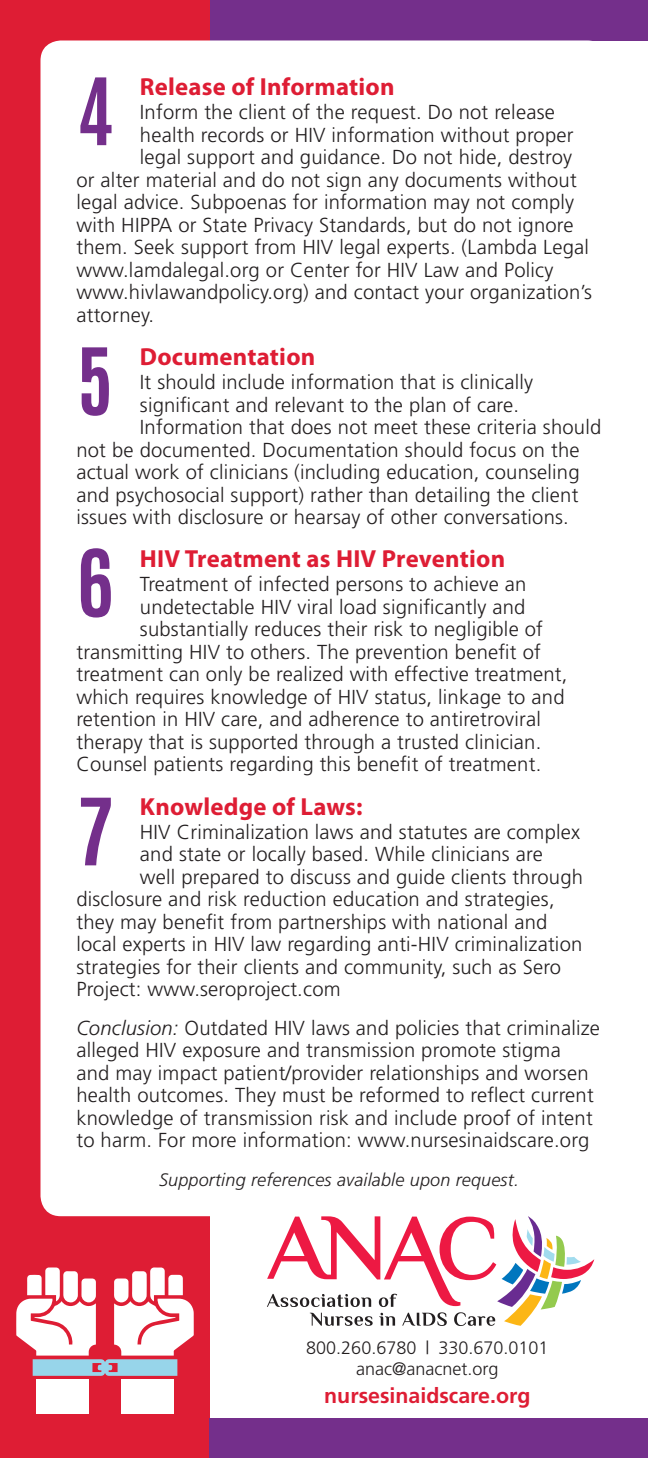
<style>
.page{position:relative;width:648px;height:1458px;background:#fff}
.page>*{position:absolute;margin:0;border:0;box-sizing:border-box;transform-origin:0 0}
.ANAC_Light_general_t{font:700 78.75px "Antonio";color:#742f8b}
.ANAC-TOC_Heads{font:700 24.75px "Myriad Pro";letter-spacing:.01em;color:#de1d34}
.t1{font:700 21.38px "Frutiger";color:#de1d34}
.ANAC_Light_general_t-2{font:300 20.25px/22.5px "Frutiger LT Std";letter-spacing:.01em;color:#231f20}
.ANAC_Light_general_t-3{font:italic 300 18px "Frutiger LT Std";letter-spacing:.01em;color:#231f20}
.t2{font:300 18px/20.2px "Frutiger";color:#231f20;text-align:center}
.s1{font-style:italic}
</style>
<div class="page">
<div style="left:207px;top:0;width:441px;height:40px;background:#742f8b"></div>
<div style="left:0;top:0;width:210px;height:1458px;background:#de1d34"></div>
<div style="left:40px;top:40px;width:568px;height:1176px;background:#fff;border-radius:20px"></div>
<div style="left:121px;top:1380px;width:53px;height:34px;background:#fff"></div>
<div style="left:36px;top:1379px;width:53px;height:35px;background:#fff"></div>
<svg style="left:16px;top:1267px;width:178px;height:109px"></svg>
<svg style="left:267px;top:1216px;width:327px;height:110px"></svg>
<div style="left:210px;top:1418px;width:438px;height:40px;background:#742f8b"></div>
<p class="ANAC-TOC_Heads" style="left:140px;top:71px;width:256px">Release of Information</p>
<p class="ANAC_Light_general_t-2" style="left:140px;top:101px;width:416px">Inform the client of the request. Do not release</p>
<p class="ANAC_Light_general_t-2" style="left:140px;top:124px;width:435px">health records or HIV information without proper</p>
<p class="ANAC_Light_general_t-2" style="left:140px;top:146px;width:434px">legal support and guidance. Do not hide, destroy</p>
<p class="ANAC_Light_general_t-2" style="left:76px;top:169px;width:502px">or alter material and do not sign any documents without</p>
<p class="ANAC_Light_general_t-2" style="left:76px;top:191px;width:499px">legal advice. Subpoenas for information may not comply</p>
<p class="ANAC_Light_general_t-2" style="left:76px;top:214px;width:499px">with HIPPA or State Privacy Standards, but do not ignore</p>
<p class="ANAC_Light_general_t-2" style="left:76px;top:236px;width:514px">them. Seek support from HIV legal experts. (Lambda Legal</p>
<p class="ANAC_Light_general_t-2" style="left:76px;top:259px;width:479px">www.lamdalegal.org or Center for HIV Law and Policy</p>
<p class="ANAC_Light_general_t-2" style="left:76px;top:281px;width:517px">www.hivlawandpolicy.org) and contact your organization’s</p>
<p class="ANAC_Light_general_t-2" style="left:76px;top:304px;width:79px">attorney.</p>
<p class="ANAC-TOC_Heads" style="left:140px;top:340px;width:177px">Documentation</p>
<p class="ANAC_Light_general_t-2" style="left:140px;top:371px;width:395px">It should include information that is clinically</p>
<p class="ANAC_Light_general_t-2" style="left:140px;top:394px;width:381px">significant and relevant to the plan of care.</p>
<p class="ANAC_Light_general_t-2" style="left:140px;top:416px;width:463px">Information that does not meet these criteria should</p>
<p class="ANAC_Light_general_t-2" style="left:76px;top:439px;width:505px">not be documented. Documentation should focus on the</p>
<p class="ANAC_Light_general_t-2" style="left:76px;top:461px;width:505px">actual work of clinicians (including education, counseling</p>
<p class="ANAC_Light_general_t-2" style="left:76px;top:484px;width:504px">and psychosocial support) rather than detailing the client</p>
<p class="ANAC_Light_general_t-2" style="left:76px;top:506px;width:494px">issues with disclosure or hearsay of other conversations.</p>
<p class="ANAC-TOC_Heads" style="left:140px;top:543px;width:367px">HIV Treatment as HIV Prevention</p>
<p class="ANAC_Light_general_t-2" style="left:140px;top:573px;width:388px">Treatment of infected persons to achieve an</p>
<p class="ANAC_Light_general_t-2" style="left:140px;top:596px;width:387px">undetectable HIV viral load significantly and</p>
<p class="ANAC_Light_general_t-2" style="left:140px;top:618px;width:405px">substantially reduces their risk to negligible of</p>
<p class="ANAC_Light_general_t-2" style="left:76px;top:641px;width:466px">transmitting HIV to others. The prevention benefit of</p>
<p class="ANAC_Light_general_t-2" style="left:76px;top:663px;width:493px">treatment can only be realized with effective treatment,</p>
<p class="ANAC_Light_general_t-2" style="left:76px;top:686px;width:490px">which requires knowledge of HIV status, linkage to and</p>
<p class="ANAC_Light_general_t-2" style="left:76px;top:708px;width:466px">retention in HIV care, and adherence to antiretroviral</p>
<p class="ANAC_Light_general_t-2" style="left:76px;top:731px;width:466px">therapy that is supported through a trusted clinician.</p>
<p class="ANAC_Light_general_t-2" style="left:76px;top:753px;width:466px">Counsel patients regarding this benefit of treatment.</p>
<p class="ANAC-TOC_Heads" style="left:140px;top:790px;width:224px">Knowledge of Laws:</p>
<p class="ANAC_Light_general_t-2" style="left:140px;top:821px;width:442px">HIV Criminalization laws and statutes are complex</p>
<p class="ANAC_Light_general_t-2" style="left:140px;top:843px;width:404px">and state or locally based. While clinicians are</p>
<p class="ANAC_Light_general_t-2" style="left:140px;top:866px;width:445px">well prepared to discuss and guide clients through</p>
<p class="ANAC_Light_general_t-2" style="left:76px;top:888px;width:480px">disclosure and risk reduction education and strategies,</p>
<p class="ANAC_Light_general_t-2" style="left:76px;top:911px;width:473px">they may benefit from partnerships with national and</p>
<p class="ANAC_Light_general_t-2" style="left:76px;top:933px;width:508px">local experts in HIV law regarding anti-HIV criminalization</p>
<p class="ANAC_Light_general_t-2" style="left:76px;top:956px;width:486px">strategies for their clients and community, such as Sero</p>
<p class="ANAC_Light_general_t-2" style="left:76px;top:978px;width:266px">Project: www.seroproject.com</p>
<p class="ANAC_Light_general_t-2" style="left:76px;top:1017px;width:525px"><span class="s1">Conclusion:</span> Outdated HIV laws and policies that criminalize alleged HIV exposure and transmission promote stigma<br>and may impact patient/provider relationships and worsen health outcomes. They must be reformed to reflect current knowledge of transmission risk and include proof of intent to harm. For more information: www.nursesinaidscare.org</p>
<p class="ANAC_Light_general_t-3" style="left:159px;top:1169px;width:361px">Supporting references available upon request.</p>
<p class="ANAC_Light_general_t" style="left:77px;top:52px;width:38px">4</p>
<p class="ANAC_Light_general_t" style="left:77px;top:322px;width:38px">5</p>
<p class="ANAC_Light_general_t" style="left:77px;top:523px;width:38px">6</p>
<p class="ANAC_Light_general_t" style="left:77px;top:772px;width:38px">7</p>
<p class="t2" style="left:306px;top:1338px;width:244px">800.260.6780 | 330.670.0101 anac@anacnet.org</p>
<p class="t1" style="left:324px;top:1383px;width:208px">nursesinaidscare.org</p>
</div>
